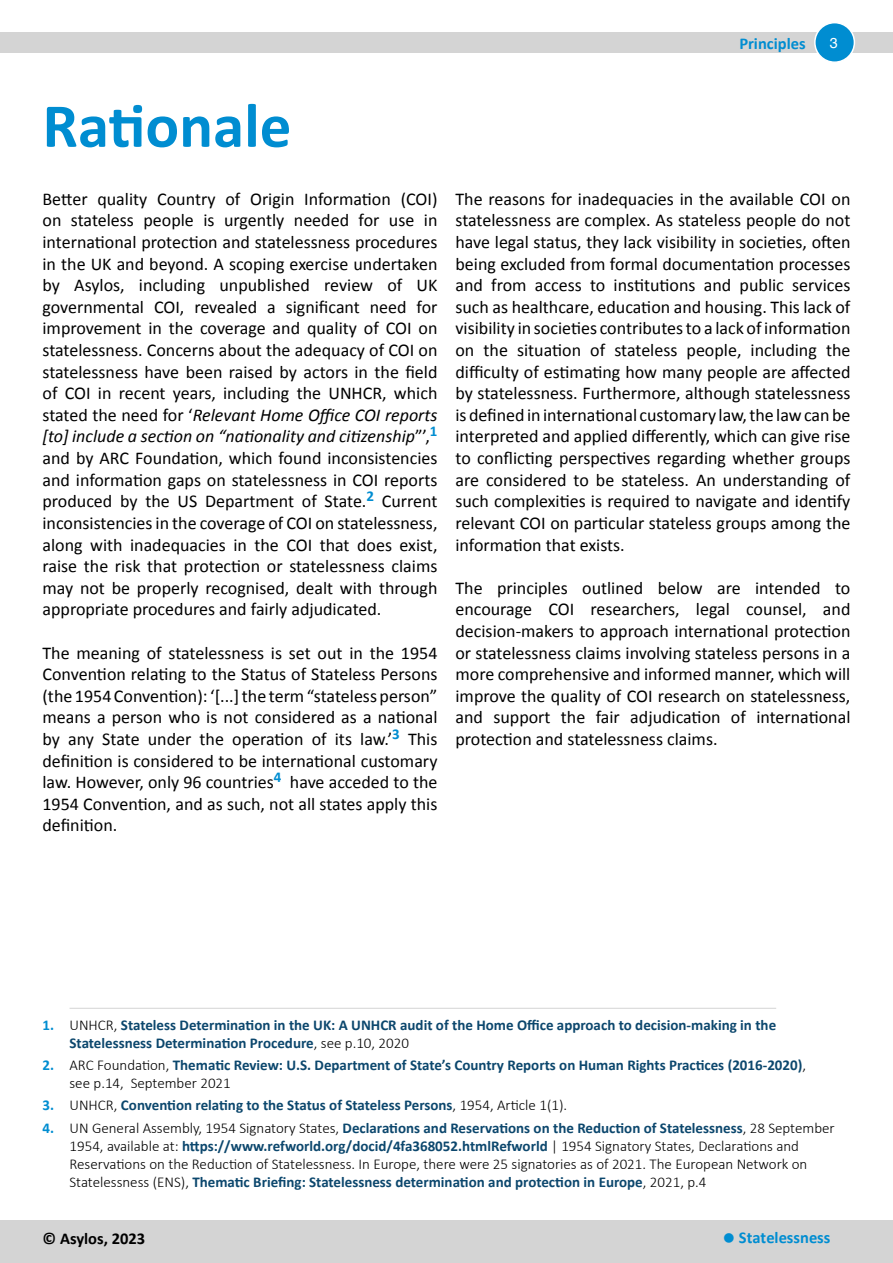
<style>
.page{position:relative;width:893px;height:1263px;background:#fff}
.page>*{position:absolute;margin:0;border:0;box-sizing:border-box;transform-origin:0 0}
.t1{font:700 63px "Calibri";color:#008dd1}
.Main_body_text{font:18px/21.6px "Calibri";color:#000;text-align:justify}
.t2{font:700 16.5px "Calibri";color:#008dd1}
.t3{font:700 16.5px "Calibri";color:#000}
.t4{font:300 15px/18px "Calibri";color:#000}
.t5{font:700 15px/18px "Calibri";color:#0c476d}
.t6{font:14.4px "Helvetica";color:#fff}
.s1{font-style:italic}
.s2{color:#008dd1}
.s3{font-weight:300;color:#000}
.s4{font-weight:700;color:#008dd1}
.s5{font-weight:700;color:#0c476d}
</style>
<div class="page">
<div style="left:0;top:32px;width:893px;height:21px;background:#d4d4d4"></div>
<div style="left:815px;top:23px;width:39px;height:39px;background:#008dd1;border-radius:50%"></div>
<div style="left:814px;top:22px;width:41px;height:41px;border:2px solid #fff;border-radius:50%"></div>
<div style="left:0;top:1220px;width:893px;height:43px;background:#d4d4d4"></div>
<hr style="left:70px;top:1008px;width:706px;height:1px;background:#d4d4d4">
<p class="t2" style="left:739px;top:32px;width:68px">Principles</p>
<p class="t6" style="left:830px;top:32px;width:10px">3</p>
<p class="t1" style="left:43px;top:81px;width:250px">Rationale</p>
<p class="Main_body_text" style="left:43px;top:188px;width:396px">Better quality Country of Origin Information (COI) on stateless people is urgently needed for use in international protection and statelessness procedures in the UK and beyond. A scoping exercise undertaken by Asylos, including unpublished review of UK governmental COI, revealed a significant need for improvement in the coverage and quality of COI on statelessness. Concerns about the adequacy of COI on statelessness have been raised by actors in the field of COI in recent years, including the UNHCR, which stated the need for ‘<span class="s1">Relevant Home Office COI reports [to] include a section on “nationality and citizenship</span>”’,<sup>1 </sup>and by ARC Foundation, which found inconsistencies and information gaps on statelessness in COI reports produced by the US Department of State.<sup>2</sup> Current inconsistencies in the coverage of COI on statelessness, along with inadequacies in the COI that does exist, raise the risk that protection or statelessness claims may not be properly recognised, dealt with through appropriate procedures and fairly adjudicated.</p>
<p class="Main_body_text" style="left:43px;top:641px;width:396px">The meaning of statelessness is set out in the 1954<br>Convention relating to the Status of Stateless Persons (the 1954 Convention): ‘[...] the term “stateless person” means a person who is not considered as a national by any State under the operation of its law.’<sup>3</sup> This definition is considered to be international customary law. However, only 96 countries<sup>4</sup> have acceded to the 1954 Convention, and as such, not all states apply this definition.</p>
<p class="Main_body_text" style="left:455px;top:188px;width:396px">The reasons for inadequacies in the available COI on statelessness are complex. As stateless people do not have legal status, they lack visibility in societies, often being excluded from formal documentation processes and from access to institutions and public services such as healthcare, education and housing. This lack of visibility in societies contributes to a lack of information on the situation of stateless people, including the difficulty of estimating how many people are affected by statelessness. Furthermore, although statelessness is defined in international customary law, the law can be interpreted and applied differently, which can give rise to conflicting perspectives regarding whether groups are considered to be stateless. An understanding of such complexities is required to navigate and identify relevant COI on particular stateless groups among the information that exists.</p>
<p class="Main_body_text" style="left:455px;top:576px;width:396px">The principles outlined below are intended to encourage COI researchers, legal counsel, and decision-makers to approach international protection or statelessness claims involving stateless persons in a more comprehensive and informed manner, which will improve the quality of COI research on statelessness, and support the fair adjudication of international protection and statelessness claims.</p>
<p class="t5" style="left:70px;top:1015px;width:708px;text-indent:-27px"><span class="s2">1.</span> <span class="s3">UNHCR,</span> Stateless Determination in the UK: A UNHCR audit of the Home Office approach to decision-making in the<br>Statelessness Determination Procedure<span class="s3">, see p.10, 2020</span></p>
<p class="t5" style="left:70px;top:1055px;width:738px;text-indent:-27px"><span class="s2">2.</span> <span class="s3">ARC Foundation,</span> Thematic Review: U.S. Department of State’s Country Reports on Human Rights Practices (2016-2020)<span class="s3">, see p.14, September 2021</span></p>
<p class="t5" style="left:43px;top:1096px;width:526px"><span class="s2">3.</span> <span class="s3">UNHCR,</span> Convention relating to the Status of Stateless Persons<span class="s3">, 1954, Article 1(1).</span></p>
<p class="t4" style="left:70px;top:1118px;width:767px;text-indent:-27px"><span class="s4">4.</span> UN General Assembly, 1954 Signatory States, <span class="s5">Declarations and Reservations on the Reduction of Statelessness</span>, 28 September 1954, available at: <span class="s5">https://www.refworld.org/docid/4fa368052.htmlRefworld</span> | 1954 Signatory States, Declarations and Reservations on the Reduction of Statelessness. In Europe, there were 25 signatories as of 2021. The European Network on Statelessness (ENS), <span class="s5">Thematic Briefing: Statelessness determination and protection in Europe</span>, 2021, p.4</p>
<p class="t3" style="left:43px;top:1227px;width:104px">© Asylos, 2023</p>
<p class="t2" style="left:723px;top:1226px;width:109px">● Statelessness</p>
</div>
